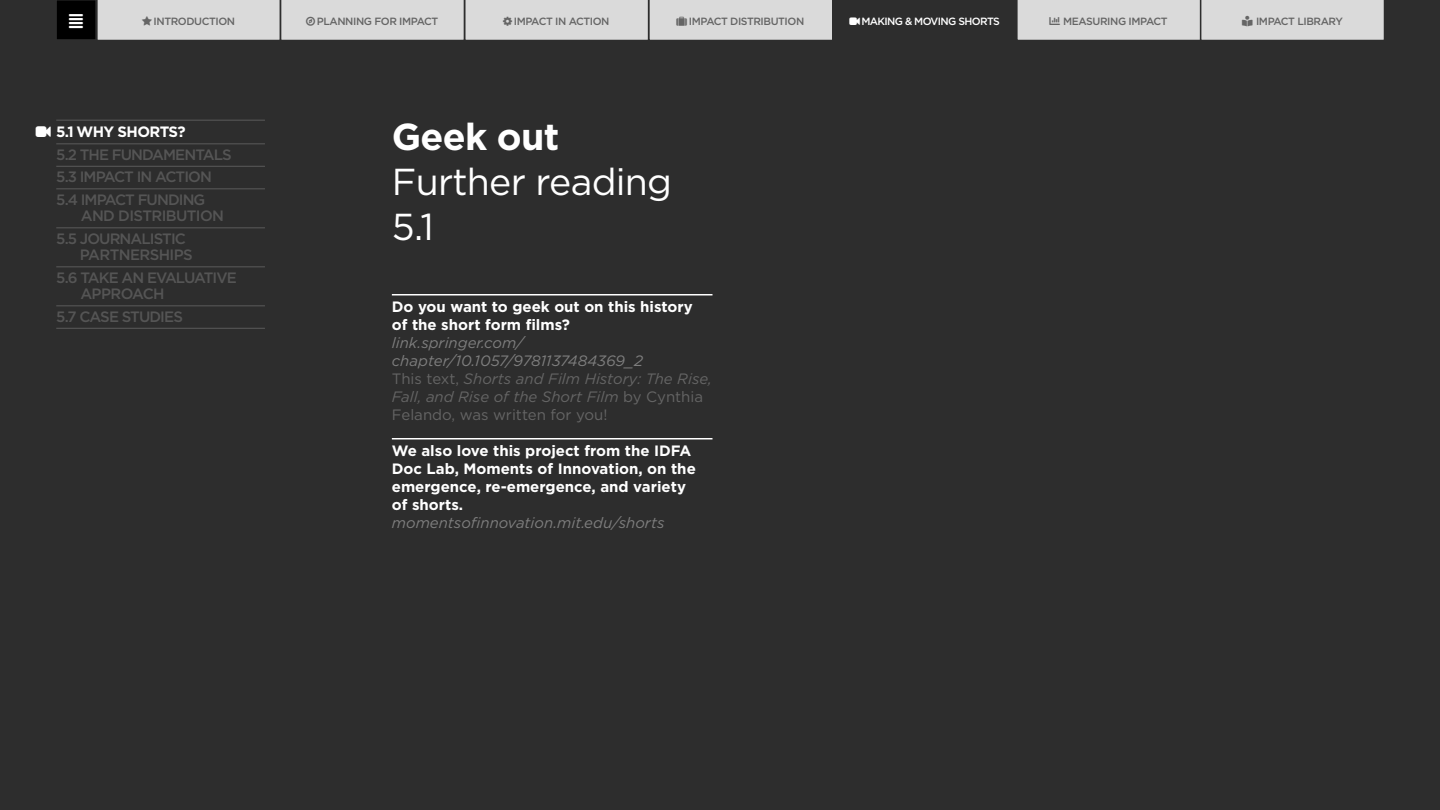
<style>
.page{position:relative;width:1440px;height:810px;background:#2d2d2d}
.page>*{position:absolute;margin:0;border:0;box-sizing:border-box;transform-origin:0 0}
.t1{font:37.5px/45px "Gotham";letter-spacing:-.02em;color:#fff}
.t2{font:700 37.5px "Gotham";letter-spacing:-.02em;color:#fff}
.t3{font:15.75px "Font Awesome 5 Free Solid";color:#fff}
.t4{font:700 15px/18px "Gotham";color:#fff}
.t5{font:italic 15px/18px "Gotham";color:#656565}
.t6{font:500 15px/22.5px "Gotham";letter-spacing:-.06em;color:#555}
.t7{font:italic 15px "Gotham";color:#7e7e7e}
.t8{font:700 15px "Gotham";letter-spacing:-.04em;color:#fff}
.t9{font:500 10.5px "Gotham";letter-spacing:-.04em;color:#656565}
.t10{font:500 10.5px "Gotham";letter-spacing:-.06em;color:#fff}
.s1{color:#7e7e7e}
.s2{font-style:normal}
</style>
<div class="page">
<hr style="left:392px;top:294px;width:320px;height:1px;background:#fff">
<hr style="left:392px;top:438px;width:320px;height:1px;background:#fff">
<hr style="left:56px;top:120px;width:209px;height:1px;background:#555">
<hr style="left:56px;top:143px;width:209px;height:1px;background:#555">
<hr style="left:56px;top:166px;width:209px;height:1px;background:#555">
<hr style="left:56px;top:188px;width:209px;height:1px;background:#555">
<hr style="left:56px;top:227px;width:209px;height:1px;background:#555">
<hr style="left:56px;top:266px;width:209px;height:1px;background:#555">
<hr style="left:56px;top:305px;width:209px;height:1px;background:#555">
<hr style="left:56px;top:328px;width:209px;height:1px;background:#555">
<svg style="left:57px;top:0;width:775px;height:40px;background:#ccc"></svg>
<div style="left:1017px;top:0;width:367px;height:40px;background:#dadada"></div>
<p class="t3" style="left:69px;top:13px;width:15px">●■◆▲▼</p>
<p class="t9" style="left:154px;top:15px;width:83px">INTRODUCTION</p>
<p class="t9" style="left:317px;top:15px;width:123px">PLANNING FOR IMPACT</p>
<p class="t9" style="left:514px;top:15px;width:97px">IMPACT IN ACTION</p>
<p class="t9" style="left:689px;top:15px;width:117px">IMPACT DISTRIBUTION</p>
<p class="t10" style="left:861px;top:15px;width:140px">MAKING &amp; MOVING SHORTS</p>
<p class="t9" style="left:1049px;top:15px;width:120px">▼ MEASURING IMPACT</p>
<p class="t9" style="left:1242px;top:15px;width:102px">□□ IMPACT LIBRARY</p>
<p class="t8" style="left:56px;top:122px;width:131px">5.1 WHY SHORTS?</p>
<p class="t6" style="left:56px;top:143px;width:177px">5.2 THE FUNDAMENTALS<br>5.3 IMPACT IN ACTION<br>5.4 IMPACT FUNDING</p>
<p class="t6" style="left:56px;top:205px;width:169px;text-indent:25px">AND DISTRIBUTION<br>5.5 JOURNALISTIC</p>
<p class="t6" style="left:56px;top:244px;width:182px;text-indent:24px">PARTNERSHIPS<br>5.6 TAKE AN EVALUATIVE</p>
<p class="t6" style="left:56px;top:283px;width:128px;text-align:center">APPROACH<br>5.7 CASE STUDIES</p>
<h1 class="t2" style="left:392px;top:112px;width:169px">Geek out</h1>
<h1 class="t1" style="left:392px;top:158px;width:282px">Further reading<br>5.1</h1>
<p class="t4" style="left:392px;top:298px;width:302px">Do you want to geek out on this history of the short form films?</p>
<p class="t5" style="left:392px;top:333px;width:322px"><span class="s1">link.springer.com/ chapter/10.1057/9781137484369_2<br></span><span class="s2">This text,</span> Shorts and Film History: The Rise, Fall, and Rise of the Short Film <span class="s2">by Cynthia Felando, was written for you!</span></p>
<p class="t4" style="left:392px;top:442px;width:305px">We also love this project from the IDFA<br>Doc Lab, Moments of Innovation, on the emergence, re-emergence, and variety of shorts.</p>
<p class="t7" style="left:392px;top:513px;width:274px">momentsofinnovation.mit.edu/shorts</p>
</div>
